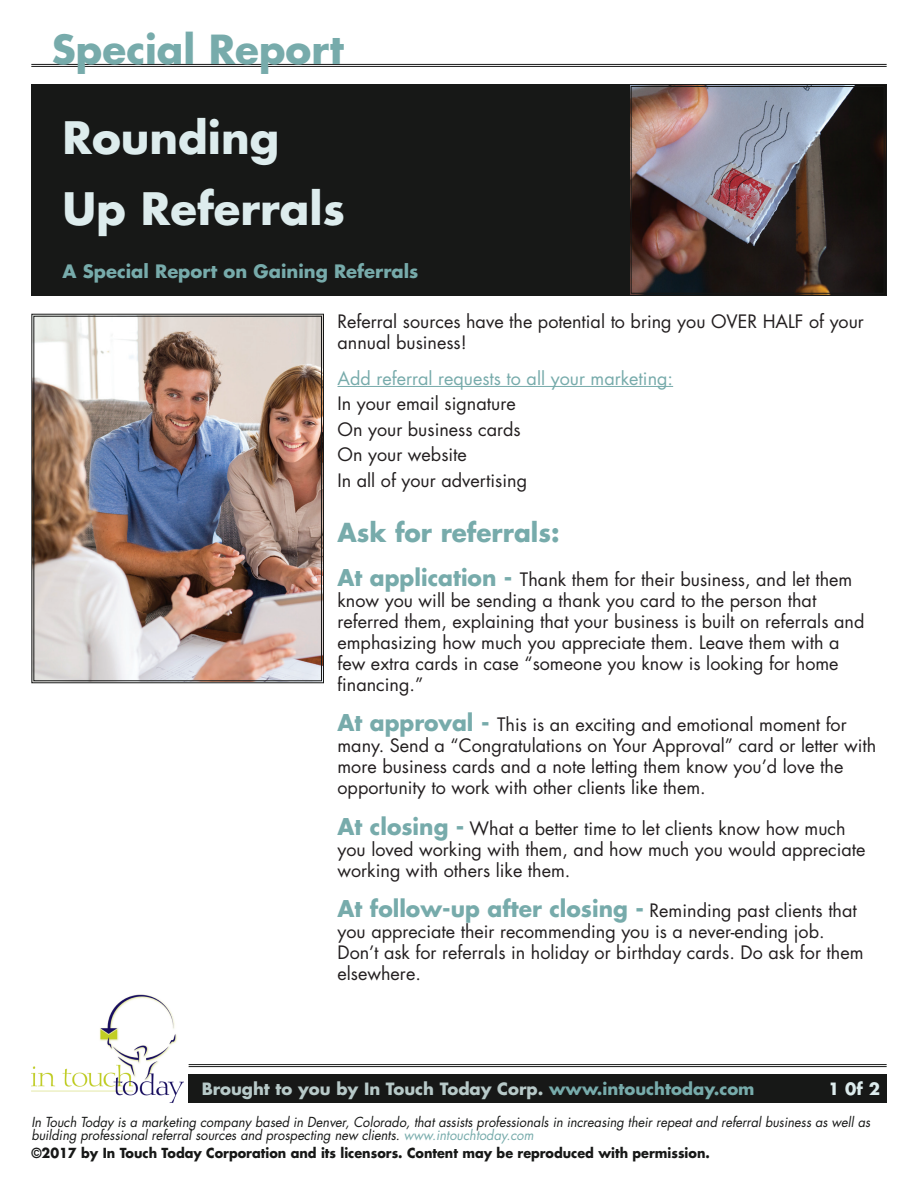
<style>
.page{position:relative;width:918px;height:1188px;background:#fff}
.page>*{position:absolute;margin:0;border:0;box-sizing:border-box;transform-origin:0 0}
.t1{font:700 43.5px "Futura";color:#ddeced}
.t2{font:700 39px "Futura";color:#77abab}
.t3{font:700 25.5px "Futura";color:#77abab}
.t4{font:700 22.5px "Futura";color:#77abab}
.t5{font:18px/21px "Futura";color:#231f20}
.t6{font:18px "Futura";color:#77abab}
.t7{font:700 18px "Futura";color:#77abab}
.t8{font:700 16.5px "Futura";color:#b7c9c8}
.t9{font:700 16.5px "Futura";color:#ddeced}
.t10{font:italic 13.5px/13.5px "Futura";color:#171817;scale:.95 1}
.t11{font:700 13.5px "Futura";color:#171817;scale:.95 1}
.s1{font-weight:700;font-size:22.5px;color:#77abab}
.s2{font-weight:400;font-size:18px;color:#231f20}
.s3{color:#77abab}
</style>
<div class="page">
<img style="left:31px;top:313px;width:293px;height:371px">
<div style="left:33px;top:316px;width:289px;height:365px;border:1px solid #171817"></div>
<img style="left:31px;top:994px;width:152px;height:109px">
<div style="left:189px;top:1074px;width:698px;height:29px;background:#171817"></div>
<hr style="left:189px;top:1064px;width:698px;height:1px;background:#171817">
<hr style="left:189px;top:1066px;width:698px;height:1px;background:#171817">
<hr style="left:338px;top:386px;width:335px;height:1px;background:#77abab">
<hr style="left:31px;top:64px;width:856px;height:1px;background:#171817">
<hr style="left:31px;top:66px;width:856px;height:1px;background:#171817">
<div style="left:31px;top:84px;width:856px;height:212px;background:#171817"></div>
<img style="left:630px;top:85px;width:256px;height:210px">
<div style="left:631px;top:86px;width:254px;height:208px;border:1px solid #171817"></div>
<p class="t2" style="left:52px;top:23px;width:293px">Special Report</p>
<p class="t1" style="left:63px;top:109px;width:218px">Rounding</p>
<p class="t1" style="left:63px;top:179px;width:284px">Up Referrals</p>
<p class="t7" style="left:63px;top:259px;width:358px">A Special Report on Gaining Referrals</p>
<p class="t5" style="left:338px;top:311px;width:528px">Referral sources have the potential to bring you OVER HALF of your annual business!</p>
<p class="t6" style="left:338px;top:367px;width:337px">Add referral requests to all your marketing:</p>
<p class="t5" style="left:338px;top:393px;width:180px">In your email signature</p>
<p class="t5" style="left:338px;top:419px;width:185px">On your business cards</p>
<p class="t5" style="left:338px;top:444px;width:131px">On your website</p>
<p class="t5" style="left:338px;top:470px;width:191px">In all of your advertising</p>
<p class="t3" style="left:338px;top:516px;width:224px">Ask for referrals:</p>
<p class="t5" style="left:338px;top:569px;width:528px"><span class="s1">At application -</span> Thank them for their business, and let them know you will be sending a thank you card to the person that referred them, explaining that your business is built on referrals and emphasizing how much you appreciate them. Leave them with a few extra cards in case “someone you know is looking for home financing.”</p>
<p class="t5" style="left:338px;top:714px;width:540px"><span class="s1">At approval -</span> This is an exciting and emotional moment for many. Send a “Congratulations on Your Approval” card or letter with more business cards and a note letting them know you’d love the opportunity to work with other clients like them.</p>
<p class="t5" style="left:338px;top:818px;width:530px"><span class="s1">At closing -</span> What a better time to let clients know how much you loved working with them, and how much you would appreciate working with others like them.</p>
<p class="t4" style="left:338px;top:894px;width:521px">At follow-up after closing - <span class="s2">Reminding past clients that</span></p>
<p class="t5" style="left:338px;top:921px;width:528px">you appreciate their recommending you is a never-ending job.<br>Don’t ask for referrals in holiday or birthday cards. Do ask for them elsewhere.</p>
<p class="t8" style="left:202px;top:1078px;width:554px">Brought to you by In Touch Today Corp. <span class="s3">www.intouchtoday.com</span></p>
<p class="t9" style="left:828px;top:1078px;width:53px">1 0f 2</p>
<p class="t10" style="left:31px;top:1115px;width:885px">In Touch Today is a marketing company based in Denver, Colorado, that assists professionals in increasing their repeat and referral business as well as building professional referral sources and prospecting new clients. <span class="s3">www.intouchtoday.com</span></p>
<p class="t11" style="left:31px;top:1144px;width:716px">©2017 by In Touch Today Corporation and its licensors. Content may be reproduced with permission.</p>
</div>
